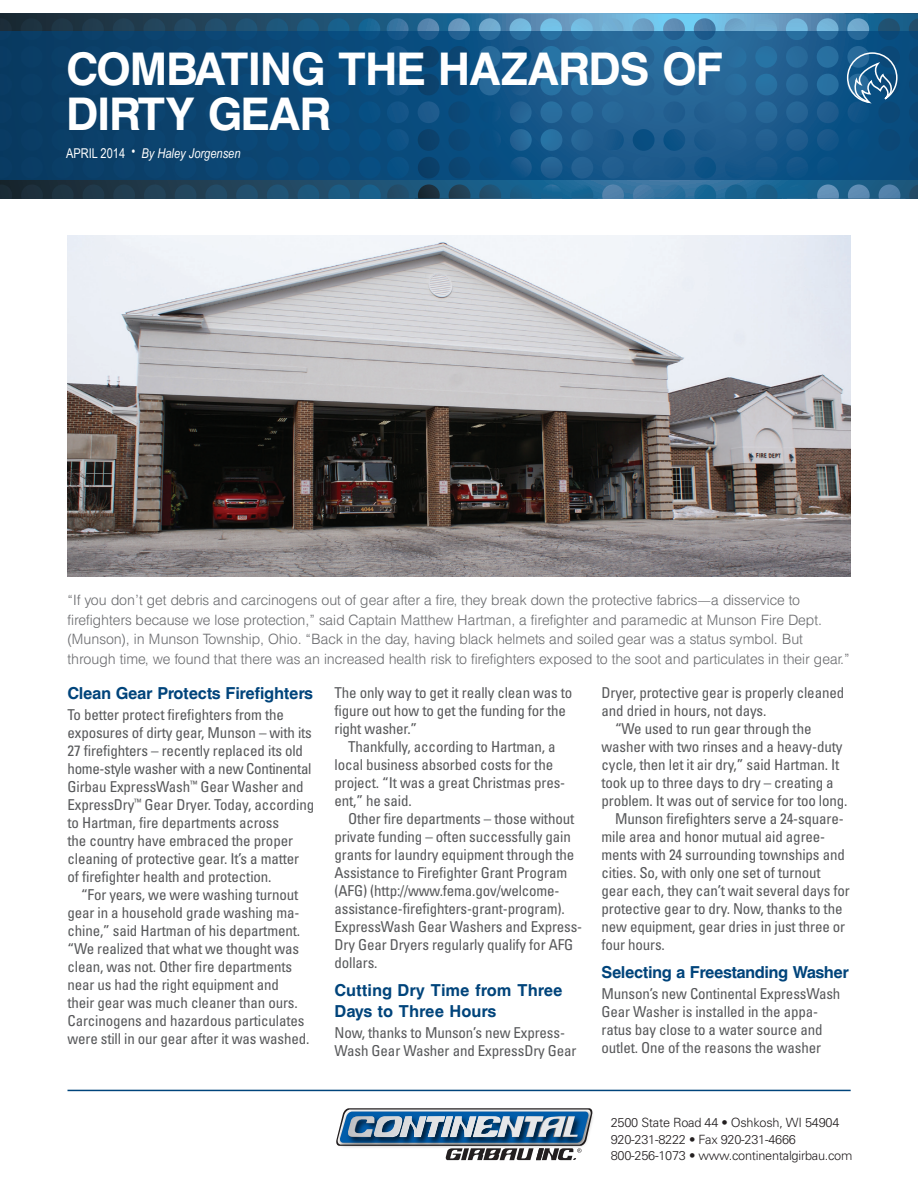
<style>
.page{position:relative;width:918px;height:1188px;background:#fff}
.page>*{position:absolute;margin:0;border:0;box-sizing:border-box;transform-origin:0 0}
.Headline_1{font:700 45px/45px "AT Triumvirate";letter-spacing:-.03em;color:#fff}
.subhead-body_copy{font:700 16.5px/21px "AT Triumvirate";letter-spacing:-.02em;color:#00447b}
.dept__copy-indent{font:condensed 15px/18px "Univers";letter-spacing:-.01em;color:#57585a}
.dept__copy-no_indent{font:condensed 15px/18px "Univers";letter-spacing:-.01em;color:#57585a}
.Text_-_1st_paragraph{font:300 14.25px/19.5px "AT Triumvirate";color:#6c6d70}
.t1{font:italic 13.5px "Arial Narrow";color:#fff}
.t2{font:300 12.75px "Univers";letter-spacing:-.02em;color:#231f20}
.s1{font-style:normal}
</style>
<div class="page">
<svg style="left:532px;top:179px;width:93px;height:20px;background:#256b98"></svg>
<svg style="left:628px;top:14px;width:61px;height:185px;background:#5090b9"></svg>
<svg style="left:0;top:14px;width:532px;height:185px;background:#224c68"></svg>
<svg style="left:0;top:31px;width:918px;height:148px;background:#104d7b"></svg>
<hr style="left:68px;top:1090px;width:783px;height:1px;background:#00447b">
<svg style="left:336px;top:1108px;width:257px;height:52px"></svg>
<svg style="left:689px;top:14px;width:216px;height:185px;background:#246494"></svg>
<img style="left:68px;top:235px;width:782px;height:342px">
<p class="Headline_1" style="left:66px;top:45px;width:659px">COMBATING THE HAZARDS OF<br>DIRTY GEAR</p>
<p class="t1" style="left:66px;top:144px;width:176px"><span class="s1">APRIL 2014 •</span> By Haley Jorgensen</p>
<p class="Text_-_1st_paragraph" style="left:68px;top:590px;width:784px">“If you don’t get debris and carcinogens out of gear after a fire, they break down the protective fabrics—a disservice to firefighters because we lose protection,” said Captain Matthew Hartman, a firefighter and paramedic at Munson Fire Dept. (Munson), in Munson Township, Ohio. “Back in the day, having black helmets and soiled gear was a status symbol. But through time, we found that there was an increased health risk to firefighters exposed to the soot and particulates in their gear.”</p>
<p class="subhead-body_copy" style="left:68px;top:682px;width:247px">Clean Gear Protects Firefighters</p>
<p class="dept__copy-no_indent" style="left:68px;top:705px;width:248px">To better protect firefighters from the exposures of dirty gear, Munson – with its 27 firefighters – recently replaced its old home-style washer with a new Continental Girbau ExpressWash<sup>™</sup> Gear Washer and ExpressDry<sup>™</sup> Gear Dryer. Today, according to Hartman, fire departments across<br>the country have embraced the proper cleaning of protective gear. It’s a matter of firefighter health and protection.</p>
<p class="dept__copy-indent" style="left:68px;top:885px;width:243px;text-indent:14px">“For years, we were washing turnout gear in a household grade washing ma&shy;chine,” said Hartman of his department. “We realized that what we thought was clean, was not. Other fire departments near us had the right equipment and their gear was much cleaner than ours.<br>Carcinogens and hazardous particulates were still in our gear after it was washed.</p>
<p class="dept__copy-indent" style="left:334px;top:683px;width:239px">The only way to get it really clean was to figure out how to get the funding for the right washer.”</p>
<p class="dept__copy-indent" style="left:334px;top:737px;width:232px;text-indent:14px">Thankfully, according to Hartman, a local business absorbed costs for the project. “It was a great Christmas pres&shy;ent,” he said.</p>
<p class="dept__copy-indent" style="left:334px;top:809px;width:249px;text-indent:14px">Other fire departments – those without private funding – often successfully gain grants for laundry equipment through the Assistance to Firefighter Grant Program (AFG) (http://www.fema.gov/welcome&shy;assistance-firefighters-grant-program).<br>ExpressWash Gear Washers and Express-Dry Gear Dryers regularly qualify for AFG dollars.</p>
<p class="subhead-body_copy" style="left:334px;top:979px;width:230px">Cutting Dry Time from Three<br>Days to Three Hours</p>
<p class="dept__copy-no_indent" style="left:334px;top:1023px;width:244px">Now, thanks to Munson’s new Express-<br>Wash Gear Washer and ExpressDry Gear</p>
<p class="dept__copy-no_indent" style="left:602px;top:683px;width:244px">Dryer, protective gear is properly cleaned and dried in hours, not days.</p>
<p class="dept__copy-indent" style="left:602px;top:719px;width:247px;text-indent:14px">“We used to run gear through the washer with two rinses and a heavy-duty cycle, then let it air dry,” said Hartman. It took up to three days to dry – creating a problem. It was out of service for too long.</p>
<p class="dept__copy-indent" style="left:602px;top:809px;width:250px;text-indent:14px">Munson firefighters serve a 24-square&shy;mile area and honor mutual aid agree&shy;ments with 24 surrounding townships and cities. So, with only one set of turnout gear each, they can’t wait several days for protective gear to dry. Now, thanks to the new equipment, gear dries in just three or four hours.</p>
<p class="subhead-body_copy" style="left:602px;top:961px;width:249px">Selecting a Freestanding Washer</p>
<p class="dept__copy-no_indent" style="left:602px;top:984px;width:240px">Munson’s new Continental ExpressWash Gear Washer is installed in the appa&shy;ratus bay close to a water source and outlet. One of the reasons the washer</p>
<p class="t2" style="left:611px;top:1115px;width:230px">2500 State Road 44 • Oshkosh, WI 54904</p>
<p class="t2" style="left:611px;top:1132px;width:187px">920-231-8222 • Fax 920-231-4666</p>
<p class="t2" style="left:611px;top:1148px;width:243px">800-256-1073 • www.continentalgirbau.com</p>
</div>
